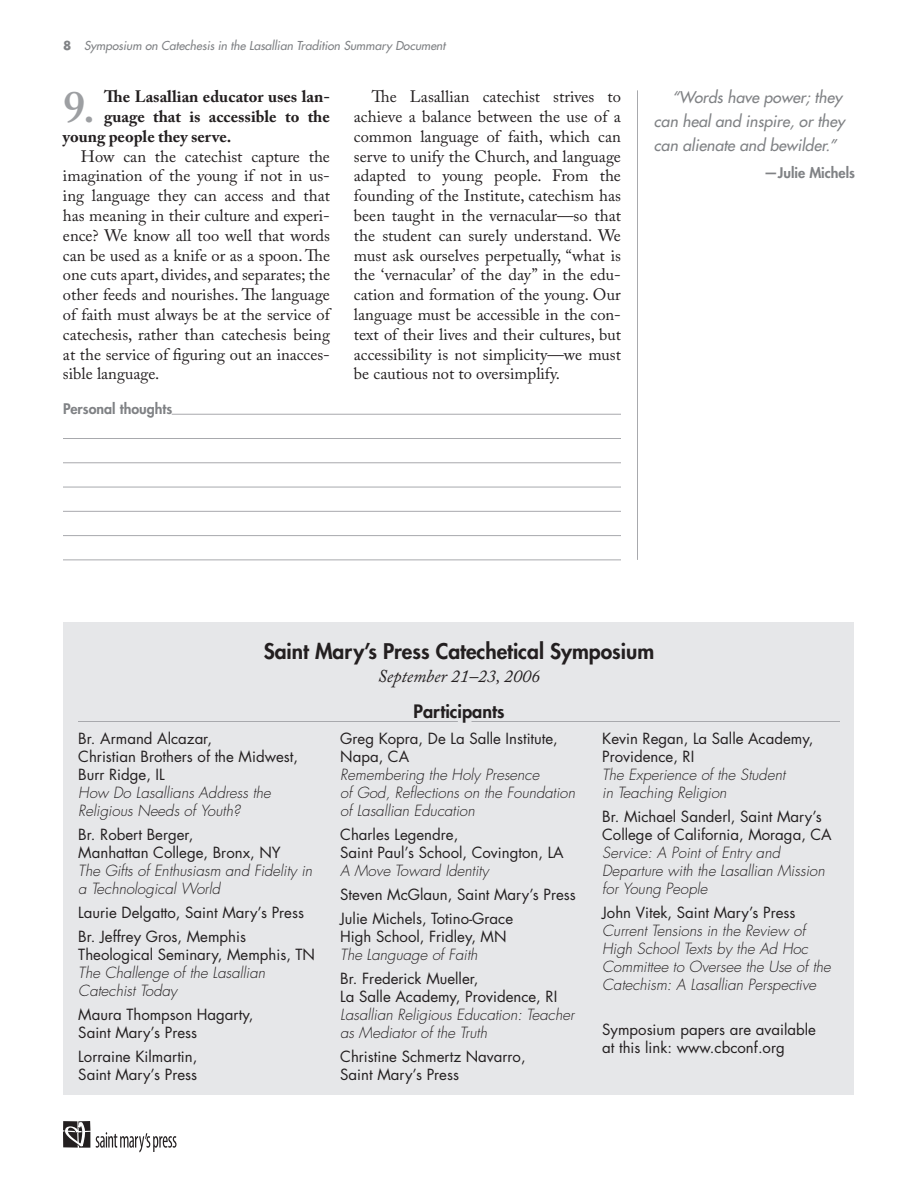
<style>
.page{position:relative;width:918px;height:1188px;background:#fff}
.page>*{position:absolute;margin:0;border:0;box-sizing:border-box;transform-origin:0 0}
.t1{font:600 44.4px "Adobe Caslon Pro";color:#9d9fa2}
.t2{font:800 21px "Futura Std";color:#231f20}
.t3{font:italic 18px "Adobe Caslon Pro";color:#231f20}
.t4{font:800 18px "Futura Std";color:#231f20}
.t5{font:16.5px/19.8px "Adobe Caslon Pro";color:#231f20;text-align:justify}
.t6{font:700 16.5px "Adobe Caslon Pro";color:#231f20}
.t7{font:italic 500 15.75px/24px "Futura Std";color:#808285}
.t8{font:15px/18px "Futura Std";color:#231f20}
.t9{font:italic 300 15px/18px "Futura Std";color:#231f20}
.t10{font:800 14.25px "Futura Std";color:#808285}
.t11{font:italic 500 12px "Futura Std";color:#808285}
</style>
<div class="page">
<div style="left:64px;top:623px;width:790px;height:472px;background:#e6e7e9"></div>
<hr style="left:637px;top:90px;width:1px;height:470px;background:#a8a9ad">
<svg style="left:63px;top:1121px;width:27px;height:27px"></svg>
<svg style="left:96px;top:1132px;width:81px;height:20px"></svg>
<hr style="left:78px;top:721px;width:380px;height:1px;background:#a8a9ad">
<hr style="left:472px;top:721px;width:368px;height:1px;background:#a8a9ad">
<hr style="left:172px;top:414px;width:449px;height:1px;background:#a8a9ad">
<hr style="left:63px;top:438px;width:558px;height:1px;background:#a8a9ad">
<hr style="left:63px;top:462px;width:558px;height:1px;background:#a8a9ad">
<hr style="left:63px;top:487px;width:558px;height:1px;background:#a8a9ad">
<hr style="left:63px;top:511px;width:558px;height:1px;background:#a8a9ad">
<hr style="left:63px;top:535px;width:558px;height:1px;background:#a8a9ad">
<hr style="left:63px;top:560px;width:558px;height:1px;background:#a8a9ad">
<p class="t11" style="left:84px;top:38px;width:363px">Symposium on Catechesis in the Lasallian Tradition Summary Document</p>
<h1 class="t1" style="left:63px;top:81px;width:33px">9.</h1>
<p class="t6" style="left:104px;top:87px;width:227px">The Lasallian educator uses lan-</p>
<p class="t5" style="left:354px;top:87px;width:269px;text-indent:18px">The Lasallian catechist strives to achieve a balance between the use of a common language of faith, which can serve to unify the Church, and language adapted to young people. From the founding of the Institute, catechism has been taught in the vernacular—so that the student can surely understand. We must ask ourselves perpetually, “what is the ‘vernacular’ of the day” in the edu&shy;cation and formation of the young. Our language must be accessible in the con&shy;text of their lives and their cultures, but accessibility is not simplicity—we must be cautious not to oversimplify.</p>
<p class="t7" style="left:654px;top:85px;width:192px;text-indent:18px">“Words have power; they can heal and inspire, or they can alienate and bewilder.”</p>
<p class="t6" style="left:104px;top:107px;width:227px">guage that is accessible to the</p>
<p class="t6" style="left:63px;top:126px;width:170px">young people they serve.</p>
<p class="t5" style="left:63px;top:146px;width:269px;text-indent:18px">How can the catechist capture the imagination of the young if not in us&shy;ing language they can access and that has meaning in their culture and experi&shy;ence? We know all too well that words can be used as a knife or as a spoon. The one cuts apart, divides, and separates; the other feeds and nourishes. The language of faith must always be at the service of catechesis, rather than catechesis being at the service of figuring out an inacces&shy;sible language.</p>
<p class="t10" style="left:764px;top:164px;width:93px">—Julie Michels</p>
<p class="t10" style="left:63px;top:399px;width:111px">Personal thoughts</p>
<p class="t2" style="left:264px;top:638px;width:392px">Saint Mary’s Press Catechetical Symposium</p>
<p class="t3" style="left:378px;top:665px;width:164px">September 21–23, 2006</p>
<p class="t4" style="left:414px;top:700px;width:92px">Participants</p>
<p class="t8" style="left:78px;top:729px;width:221px">Br. Armand Alcazar,<br>Christian Brothers of the Midwest,<br>Burr Ridge, IL</p>
<p class="t9" style="left:78px;top:784px;width:194px">How Do Lasallians Address the<br>Religious Needs of Youth?</p>
<p class="t8" style="left:78px;top:825px;width:204px">Br. Robert Berger,<br>Manhattan College, Bronx, NY</p>
<p class="t9" style="left:78px;top:862px;width:236px">The Gifts of Enthusiasm and Fidelity in a Technological World</p>
<p class="t8" style="left:78px;top:900px;width:227px;line-height:24px">Laurie Delgatto, Saint Mary’s Press<br>Br. Jeffrey Gros, Memphis</p>
<p class="t8" style="left:78px;top:945px;width:238px">Theological Seminary, Memphis, TN</p>
<p class="t9" style="left:78px;top:964px;width:188px">The Challenge of the Lasallian<br>Catechist Today</p>
<p class="t8" style="left:78px;top:1005px;width:177px">Maura Thompson Hagarty,<br>Saint Mary’s Press</p>
<p class="t8" style="left:78px;top:1047px;width:121px">Lorraine Kilmartin,<br>Saint Mary’s Press</p>
<p class="t8" style="left:340px;top:729px;width:219px">Greg Kopra, De La Salle Institute,<br>Napa, CA</p>
<p class="t9" style="left:340px;top:766px;width:236px">Remembering the Holy Presence<br>of God, Reflections on the Foundation of Lasallian Education</p>
<p class="t8" style="left:340px;top:825px;width:225px">Charles Legendre,<br>Saint Paul’s School, Covington, LA</p>
<p class="t9" style="left:340px;top:862px;width:150px">A Move Toward Identity</p>
<p class="t8" style="left:340px;top:882px;width:237px;line-height:24px">Steven McGlaun, Saint Mary’s Press<br>Julie Michels, Totino-Grace</p>
<p class="t8" style="left:340px;top:927px;width:168px">High School, Fridley, MN</p>
<p class="t9" style="left:340px;top:946px;width:139px">The Language of Faith</p>
<p class="t8" style="left:340px;top:969px;width:219px">Br. Frederick Mueller,<br>La Salle Academy, Providence, RI</p>
<p class="t9" style="left:340px;top:1006px;width:236px">Lasallian Religious Education: Teacher as Mediator of the Truth</p>
<p class="t8" style="left:340px;top:1047px;width:187px">Christine Schmertz Navarro,<br>Saint Mary’s Press</p>
<p class="t8" style="left:602px;top:729px;width:213px">Kevin Regan, La Salle Academy,<br>Providence, RI</p>
<p class="t9" style="left:602px;top:766px;width:184px">The Experience of the Student in Teaching Religion</p>
<p class="t8" style="left:602px;top:807px;width:231px">Br. Michael Sanderl, Saint Mary’s<br>College of California, Moraga, CA</p>
<p class="t9" style="left:602px;top:844px;width:224px">Service: A Point of Entry and<br>Departure with the Lasallian Mission for Young People</p>
<p class="t8" style="left:602px;top:903px;width:195px">John Vitek, Saint Mary’s Press</p>
<p class="t9" style="left:602px;top:922px;width:230px">Current Tensions in the Review of High School Texts by the Ad Hoc Committee to Oversee the Use of the Catechism: A Lasallian Perspective</p>
<p class="t8" style="left:602px;top:1020px;width:215px">Symposium papers are available at this link: www.cbconf.org</p>
</div>
